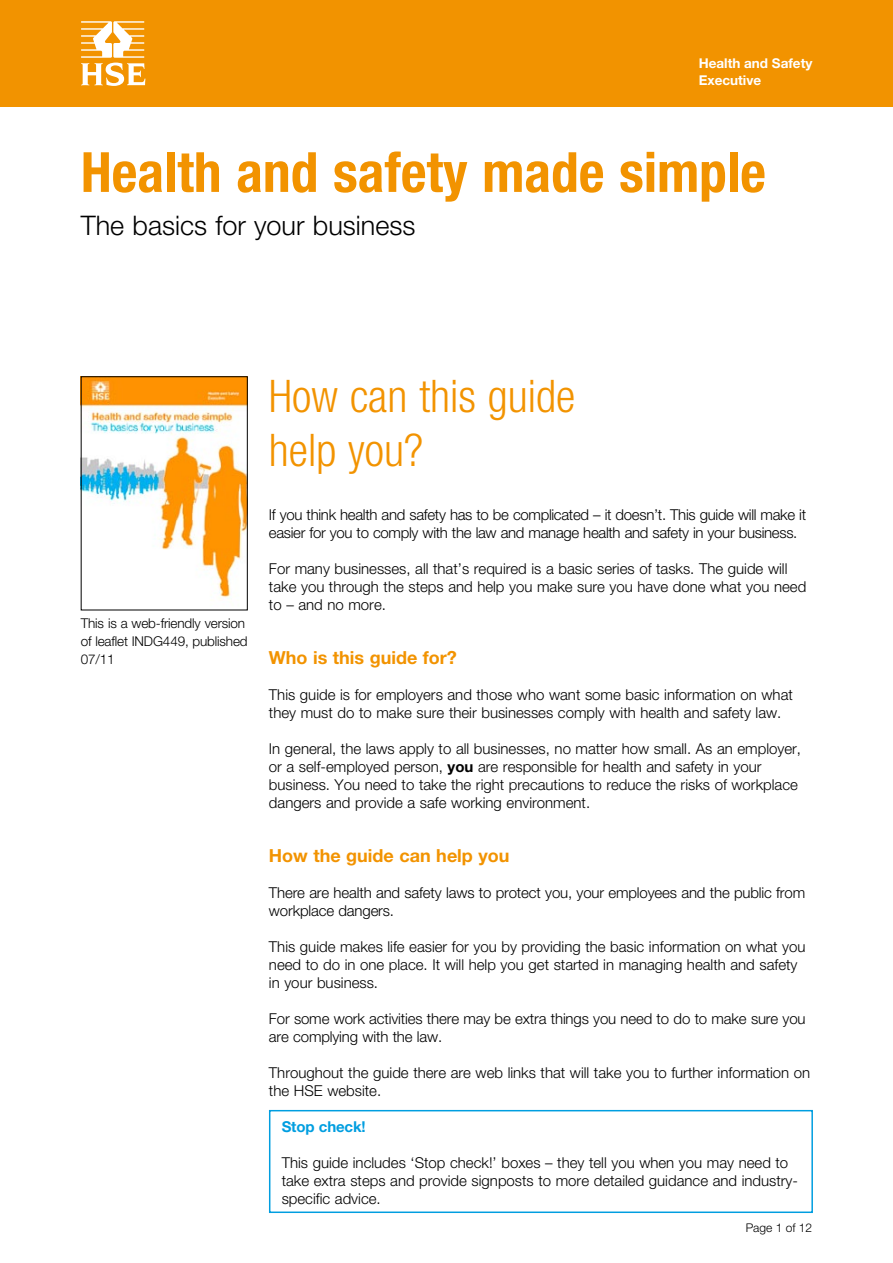
<style>
.page{position:relative;width:893px;height:1263px;background:#fff}
.page>*{position:absolute;margin:0;border:0;box-sizing:border-box;transform-origin:0 0}
.H__Title{font:700 condensed 55.5px "Helvetica Neue";color:#f29300}
.H1__A_head{font:300 condensed 45px/54px "Helvetica Neue";color:#f29300}
.H6__Subtitle{font:300 27px "Helvetica Neue";color:#000}
.H2__B_head{font:700 18px "Helvetica Neue";color:#f29300}
.P__bodytext{font:300 15px/18px "Helvetica Neue";color:#000}
.P__bodytext_BOX{font:300 15px/18px "Helvetica Neue";color:#000}
.P__bodytext-2{font:300 15px/18px "Helvetica Neue";letter-spacing:-.02em;color:#000}
.P__bodytext_BOX-2{font:700 15px "Helvetica Neue";letter-spacing:-.01em;color:#009ee0}
.t1{font:300 13.5px/18px "Helvetica Neue";letter-spacing:-.01em;color:#000}
.t2{font:700 13.5px/16.5px "Helvetica Neue";color:#fff}
.ARTIFACT__running_he{font:300 12px "Helvetica Neue";color:#000}
.s1{font-weight:700}
</style>
<div class="page">
<div style="left:0;top:0;width:893px;height:106px;background:#f29300"></div>
<svg style="left:81px;top:21px;width:64px;height:65px"></svg>
<img style="left:83px;top:378px;width:163px;height:220px">
<div style="left:81px;top:376px;width:167px;height:234px;border:1px solid #000"></div>
<div style="left:269px;top:1110px;width:544px;height:103px;border:2px solid #009ee0"></div>
<p class="t2" style="left:699px;top:55px;width:115px">Health and Safety<br>Executive</p>
<p class="H__Title" style="left:81px;top:139px;width:687px">Health and safety made simple</p>
<h6 class="H6__Subtitle" style="left:81px;top:209px;width:336px">The basics for your business</h6>
<p class="t1" style="left:81px;top:614px;width:168px">This is a web-friendly version of leaflet INDG449, published<br>07/11</p>
<h1 class="H1__A_head" style="left:269px;top:369px;width:308px">How can this guide help you?</h1>
<p class="P__bodytext-2" style="left:269px;top:506px;width:539px">If you think health and safety has to be complicated – it doesn’t. This guide will make it easier for you to comply with the law and manage health and safety in your business.</p>
<p class="P__bodytext" style="left:269px;top:560px;width:539px">For many businesses, all that’s required is a basic series of tasks. The guide will take you through the steps and help you make sure you have done what you need to – and no more.</p>
<h2 class="H2__B_head" style="left:269px;top:647px;width:189px">Who is this guide for?</h2>
<p class="P__bodytext" style="left:269px;top:686px;width:525px">This guide is for employers and those who want some basic information on what they must do to make sure their businesses comply with health and safety law.</p>
<p class="P__bodytext" style="left:269px;top:740px;width:534px">In general, the laws apply to all businesses, no matter how small. As an employer, or a self-employed person, <span class="s1">you</span> are responsible for health and safety in your business. You need to take the right precautions to reduce the risks of workplace dangers and provide a safe working environment.</p>
<h2 class="H2__B_head" style="left:269px;top:845px;width:242px">How the guide can help you</h2>
<p class="P__bodytext" style="left:269px;top:884px;width:538px">There are health and safety laws to protect you, your employees and the public from workplace dangers.</p>
<p class="P__bodytext" style="left:269px;top:938px;width:538px">This guide makes life easier for you by providing the basic information on what you need to do in one place. It will help you get started in managing health and safety in your business.</p>
<p class="P__bodytext" style="left:269px;top:1010px;width:538px">For some work activities there may be extra things you need to do to make sure you are complying with the law.</p>
<p class="P__bodytext" style="left:269px;top:1064px;width:543px">Throughout the guide there are web links that will take you to further information on the HSE website.</p>
<p class="P__bodytext_BOX-2" style="left:282px;top:1118px;width:85px">Stop check!</p>
<p class="P__bodytext_BOX" style="left:282px;top:1154px;width:518px">This guide includes ‘Stop check!’ boxes – they tell you when you may need to take extra steps and provide signposts to more detailed guidance and industry&shy;specific advice.</p>
<p class="ARTIFACT__running_he" style="left:746px;top:1220px;width:68px">Page 1 of 12</p>
</div>
